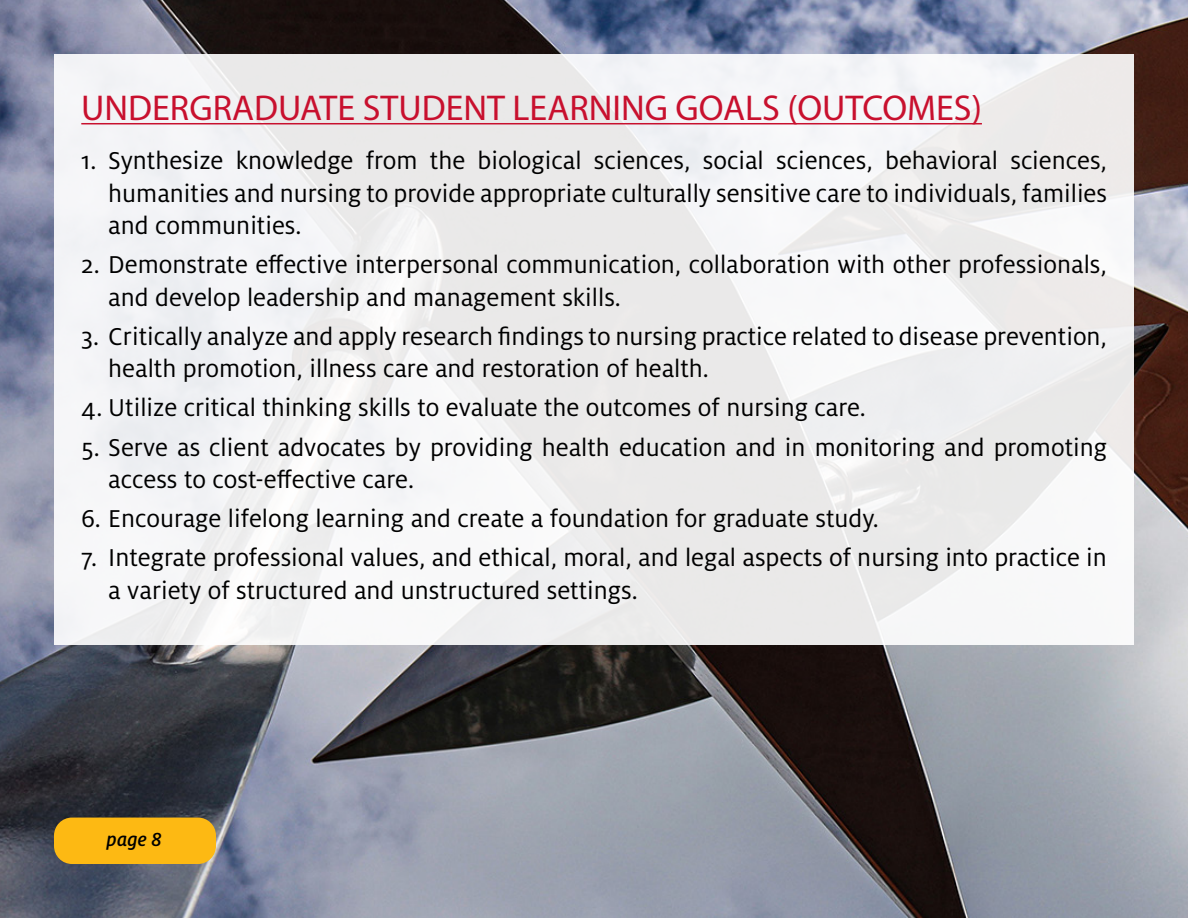
<style>
.page{position:relative;width:1188px;height:918px;background:#fff}
.page>*{position:absolute;margin:0;border:0;box-sizing:border-box;transform-origin:0 0}
.t1{font:36px "Myriad Pro";color:#c8102e}
.t2{font:27px/32.4px "Milo OT";color:#000}
.t3{font:italic 500 21px "Milo OT";color:#000}
</style>
<div class="page">
<img style="left:0;top:0;width:1188px;height:918px">
<div style="left:54px;top:54px;width:1080px;height:591px;background:#efeff1"></div>
<hr style="left:81px;top:123px;width:901px;height:1px;background:#c8102e">
<div style="left:54px;top:818px;width:162px;height:46px;background:#fdb913;border-radius:18px"></div>
<h1 class="t1" style="left:81px;top:86px;width:902px">UNDERGRADUATE STUDENT LEARNING GOALS (OUTCOMES)</h1>
<p class="t2" style="left:108px;top:145px;width:1000px;text-align:justify;text-indent:-27px">1. Synthesize knowledge from the biological sciences, social sciences, behavioral sciences, humanities and nursing to provide appropriate culturally sensitive care to individuals, families and communities.</p>
<p class="t2" style="left:108px;top:249px;width:1000px;text-indent:-27px">2. Demonstrate effective interpersonal communication, collaboration with other professionals, and develop leadership and management skills.</p>
<p class="t2" style="left:108px;top:321px;width:1000px;text-indent:-27px">3. Critically analyze and apply research findings to nursing practice related to disease prevention, health promotion, illness care and restoration of health.</p>
<p class="t2" style="left:81px;top:392px;width:786px">4. Utilize critical thinking skills to evaluate the outcomes of nursing care.</p>
<p class="t2" style="left:108px;top:431px;width:1000px;text-indent:-27px">5. Serve as client advocates by providing health education and in monitoring and promoting access to cost-effective care.</p>
<p class="t2" style="left:81px;top:503px;width:799px">6. Encourage lifelong learning and create a foundation for graduate study.</p>
<p class="t2" style="left:108px;top:542px;width:1000px;text-indent:-27px">7. Integrate professional values, and ethical, moral, and legal aspects of nursing into practice in a variety of structured and unstructured settings.</p>
<p class="t3" style="left:107px;top:828px;width:57px">page 8</p>
</div>
